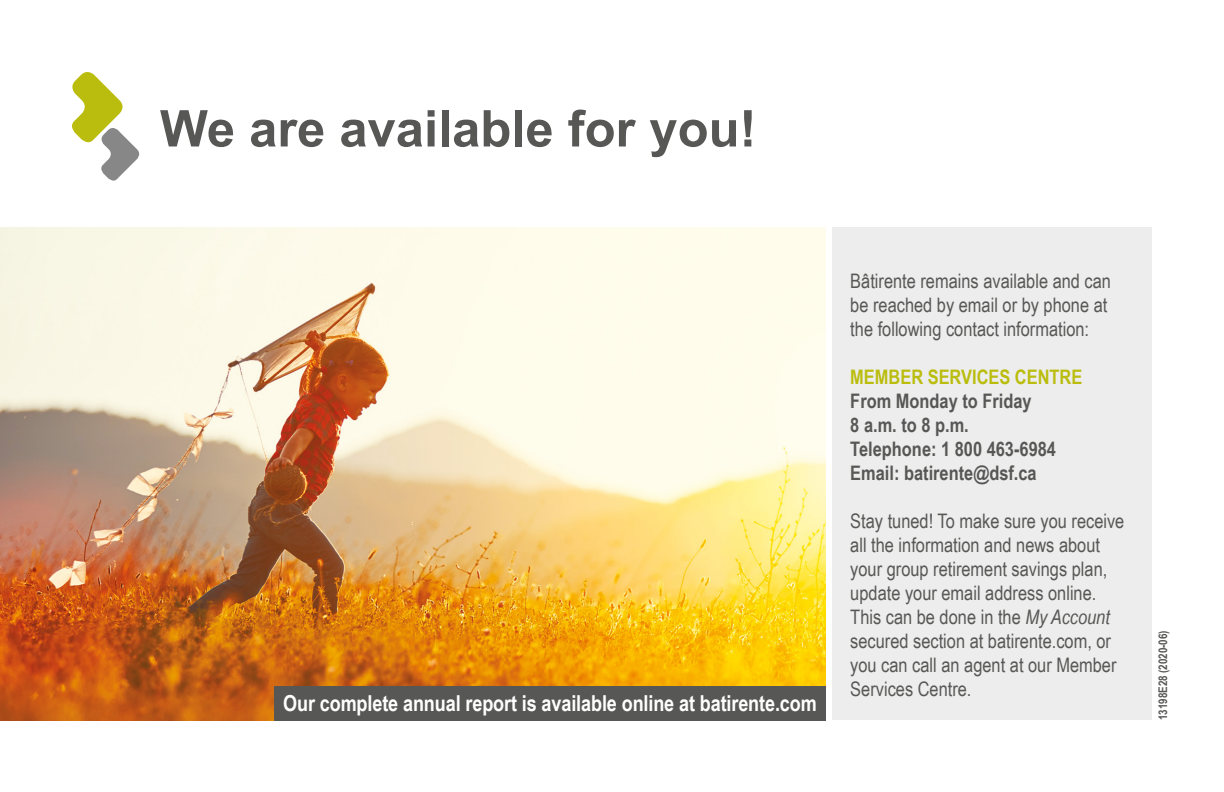
<style>
.page{position:relative;width:1224px;height:792px;background:#fff}
.page>*{position:absolute;margin:0;border:0;box-sizing:border-box;transform-origin:0 0}
.t1{font:700 50.8px "Arial";color:#575756}
.Texte_courant{font:700 22px "Arial Narrow";letter-spacing:-.005em;color:#fff}
.Texte_courant-2{font:20px/24px "Arial Narrow";color:#575756}
.Texte_courant-3{font:700 20px/24px "Arial Narrow";color:#575756}
.Texte_courant-4{font:700 20px "Arial Narrow";color:#babd0d}
.Texte_courant-5{font:700 12px "Arial Narrow";color:#575756}
.s1{font-style:italic}
</style>
<div class="page">
<img style="left:0;top:227px;width:826px;height:493px">
<div style="left:832px;top:227px;width:320px;height:493px;background:#ededed"></div>
<svg style="left:72px;top:72px;width:68px;height:109px"></svg>
<div style="left:274px;top:686px;width:552px;height:34px;background:#575756"></div>
<p class="t1" style="left:160px;top:95px;width:598px">We are available for you!</p>
<p class="Texte_courant" style="left:283px;top:687px;width:535px">Our complete annual report is available online at batirente.com</p>
<p class="Texte_courant-2" style="left:850px;top:268px;width:262px">Bâtirente remains available and can be reached by email or by phone at the following contact information:</p>
<p class="Texte_courant-4" style="left:850px;top:362px;width:234px">MEMBER SERVICES CENTRE</p>
<p class="Texte_courant-3" style="left:850px;top:388px;width:207px">From Monday to Friday<br>8 a.m. to 8 p.m.<br>Telephone: 1 800 463-6984<br>Email: batirente@dsf.ca</p>
<p class="Texte_courant-2" style="left:850px;top:508px;width:276px">Stay tuned! To make sure you receive all the information and news about your group retirement savings plan, update your email address online.<br>This can be done in the <span class="s1">My Account </span>secured section at batirente.com, or you can call an agent at our Member<br>Services Centre.</p>
<p class="Texte_courant-5" style="left:1154px;top:720px;width:91px;rotate:-90deg">13198E28 (2020-06)</p>
</div>
